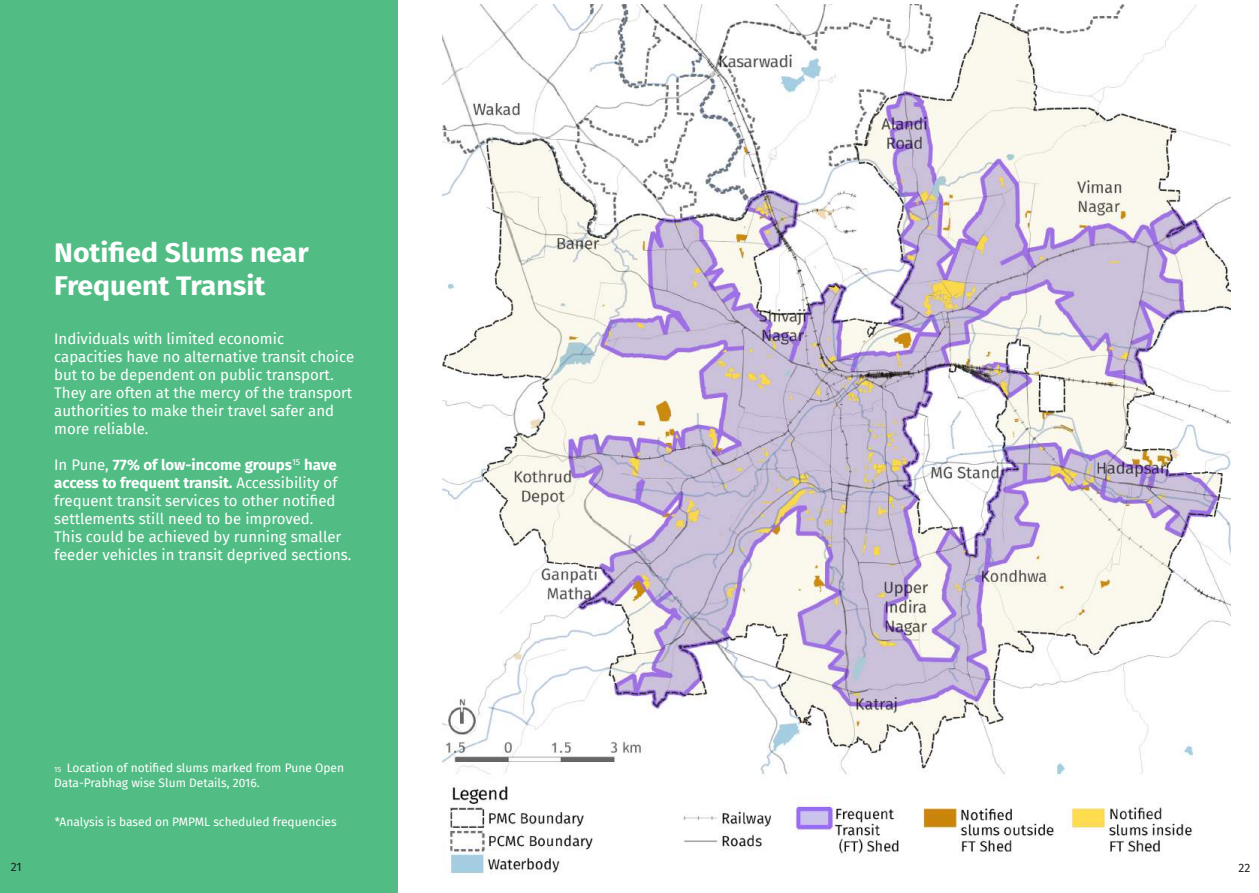
<style>
.page{position:relative;width:1259px;height:893px;background:#fff}
.page>*{position:absolute;margin:0;border:0;box-sizing:border-box;transform-origin:0 0}
.t1{font:700 27px/32.4px "Fira Sans";color:#fff;scale:1.05 1}
.t2{font:15px/18px "Fira Sans";color:#fff}
.t3{font:12px/14.4px "Fira Sans";color:#fff}
.t4{font:12px "Fira Sans";color:#231f20}
.s1{font-weight:700}
.s2{font-size:7.5px}
</style>
<div class="page">
<div style="left:0;top:0;width:397px;height:893px;background:#51bd85"></div>
<img style="left:442px;top:5px;width:788px;height:870px">
<h1 class="t1" style="left:54px;top:235px;width:244px">Notified Slums near<br>Frequent Transit</h1>
<p class="t2" style="left:54px;top:329px;width:301px">Individuals with limited economic capacities have no alternative transit choice but to be dependent on public transport.<br>They are often at the mercy of the transport authorities to make their travel safer and more reliable.</p>
<p class="t2" style="left:54px;top:455px;width:299px">In Pune, <span class="s1">77% of low-income groups</span><sup>15</sup> <span class="s1">have access to frequent transit.</span> Accessibility of frequent transit services to other notified settlements still need to be improved.<br>This could be achieved by running smaller feeder vehicles in transit deprived sections.</p>
<p class="t4" style="left:11px;top:858px;width:12px">21</p>
<p class="t3" style="left:54px;top:760px;width:291px"><span class="s2">15</span> Location of notified slums marked from Pune Open<br>Data-Prabhag wise Slum Details, 2016.</p>
<p class="t3" style="left:55px;top:814px;width:283px">*Analysis is based on PMPML scheduled frequencies</p>
<p class="t4" style="left:1238px;top:858px;width:13px">22</p>
</div>
